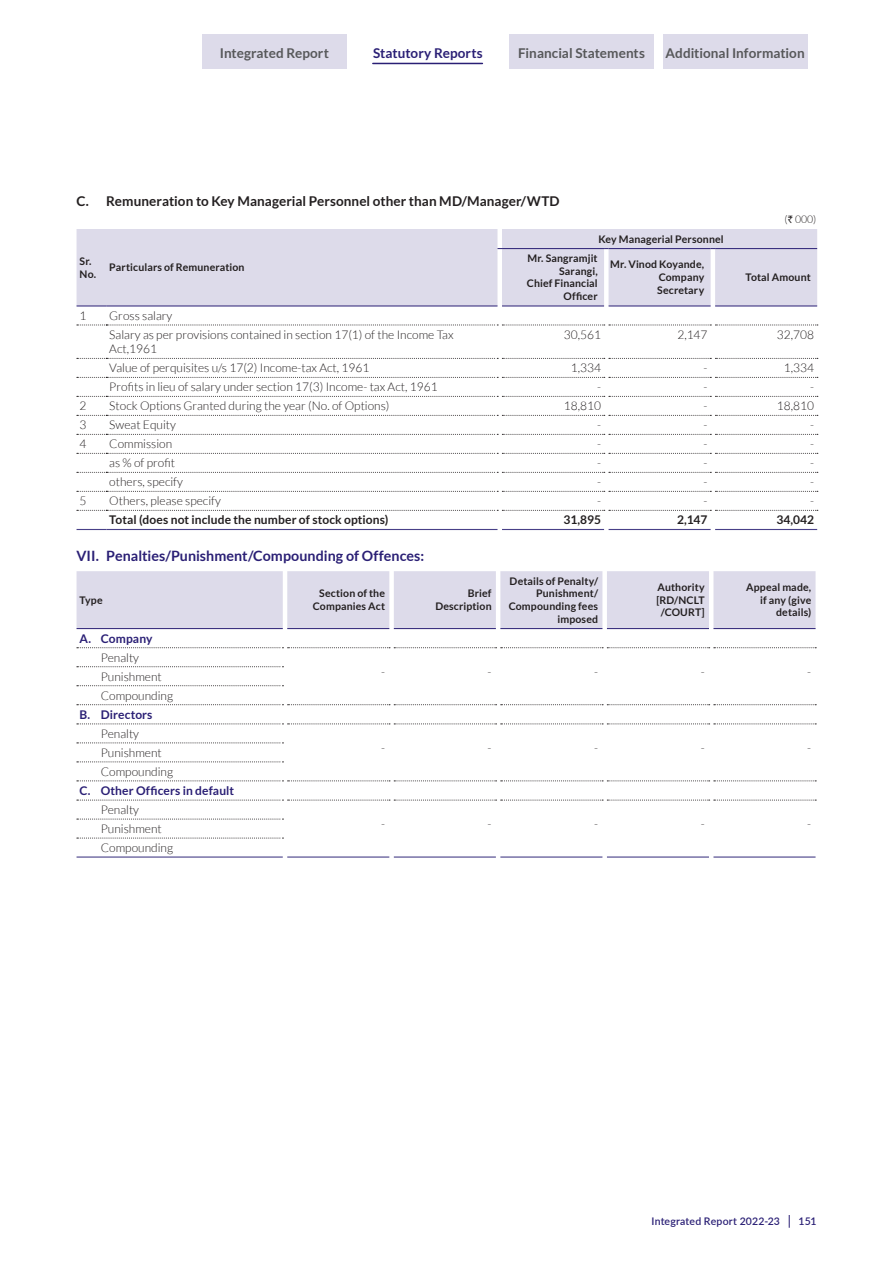
<style>
.page{position:relative;width:893px;height:1263px;background:#fff}
.page>*{position:absolute;margin:0;border:0;box-sizing:border-box;transform-origin:0 0}
.t1{font:700 14.25px "Lato";color:#2a1f75}
.t2{font:700 13.5px "Lato";letter-spacing:.005em;color:#231f20}
.t3{font:700 13.5px "Lato";color:#57585a}
.t4{font:700 13.5px "Lato";letter-spacing:.005em;color:#2a1f75}
.t5{font:300 12px/19px "Lato";color:#231f20}
.t6{font:700 12px "Lato";letter-spacing:.01em;color:#231f20}
.t7{font:700 12px "Lato";letter-spacing:.01em;color:#2a1f75}
.t8{font:700 10.5px/12.6px "Lato";letter-spacing:.01em;color:#231f20;text-align:right}
.t9{font:600 10.5px "Lato";letter-spacing:.02em;color:#2a1f75}
.t10{font:300 10.5px "Lato";color:#231f20}
.s1{font-family:"Rupee";font-weight:400}
</style>
<div class="page">
<div style="left:77px;top:229px;width:740px;height:77px;background:#dddbea"></div>
<svg style="left:77px;top:325px;width:741px;height:1px"></svg>
<svg style="left:77px;top:358px;width:741px;height:1px"></svg>
<svg style="left:77px;top:377px;width:741px;height:1px"></svg>
<svg style="left:77px;top:396px;width:741px;height:1px"></svg>
<svg style="left:77px;top:415px;width:741px;height:1px"></svg>
<svg style="left:77px;top:434px;width:741px;height:1px"></svg>
<svg style="left:77px;top:453px;width:741px;height:1px"></svg>
<svg style="left:77px;top:472px;width:741px;height:1px"></svg>
<svg style="left:77px;top:491px;width:741px;height:1px"></svg>
<svg style="left:77px;top:306px;width:29px;height:1px"></svg>
<hr style="left:106px;top:306px;width:391px;height:1px;background:#2a1f75">
<svg style="left:77px;top:529px;width:29px;height:1px"></svg>
<hr style="left:106px;top:529px;width:391px;height:1px;background:#484088">
<hr style="left:502px;top:529px;width:102px;height:1px;background:#484088">
<hr style="left:609px;top:529px;width:102px;height:1px;background:#484088">
<hr style="left:715px;top:529px;width:102px;height:1px;background:#484088">
<svg style="left:77px;top:510px;width:741px;height:1px"></svg>
<hr style="left:502px;top:306px;width:102px;height:1px;background:#2a1f75">
<hr style="left:609px;top:306px;width:102px;height:1px;background:#2a1f75">
<hr style="left:715px;top:306px;width:102px;height:1px;background:#2a1f75">
<hr style="left:502px;top:248px;width:102px;height:1px;background:#2a1f75">
<hr style="left:609px;top:248px;width:102px;height:1px;background:#2a1f75">
<hr style="left:715px;top:248px;width:102px;height:1px;background:#2a1f75">
<div style="left:77px;top:571px;width:738px;height:58px;background:#dddbea"></div>
<svg style="left:77px;top:647px;width:739px;height:1px"></svg>
<svg style="left:77px;top:666px;width:206px;height:1px"></svg>
<svg style="left:77px;top:685px;width:206px;height:1px"></svg>
<svg style="left:77px;top:704px;width:739px;height:1px"></svg>
<svg style="left:77px;top:724px;width:739px;height:1px"></svg>
<svg style="left:77px;top:743px;width:206px;height:1px"></svg>
<svg style="left:77px;top:762px;width:206px;height:1px"></svg>
<svg style="left:77px;top:781px;width:739px;height:1px"></svg>
<svg style="left:77px;top:800px;width:739px;height:1px"></svg>
<svg style="left:77px;top:819px;width:206px;height:1px"></svg>
<svg style="left:77px;top:838px;width:206px;height:1px"></svg>
<hr style="left:77px;top:628px;width:206px;height:1px;background:#2a1f75">
<hr style="left:287px;top:628px;width:102px;height:1px;background:#2a1f75">
<hr style="left:394px;top:628px;width:102px;height:1px;background:#2a1f75">
<hr style="left:500px;top:628px;width:102px;height:1px;background:#2a1f75">
<hr style="left:607px;top:628px;width:102px;height:1px;background:#2a1f75">
<hr style="left:713px;top:628px;width:102px;height:1px;background:#2a1f75">
<hr style="left:77px;top:856px;width:206px;height:2px;background:#484088">
<hr style="left:287px;top:856px;width:102px;height:2px;background:#484088">
<hr style="left:394px;top:856px;width:102px;height:2px;background:#484088">
<hr style="left:500px;top:856px;width:102px;height:2px;background:#484088">
<hr style="left:607px;top:856px;width:102px;height:2px;background:#484088">
<hr style="left:713px;top:856px;width:102px;height:2px;background:#484088">
<svg style="left:789px;top:1215px;width:1px;height:13px"></svg>
<div style="left:509px;top:35px;width:145px;height:34px;background:#dddbea"></div>
<div style="left:663px;top:35px;width:144px;height:34px;background:#dddbea"></div>
<div style="left:202px;top:35px;width:145px;height:34px;background:#dddbea"></div>
<hr style="left:373px;top:63px;width:109px;height:1px;background:#2a1f75">
<p class="t3" style="left:220px;top:45px;width:111px">Integrated Report</p>
<p class="t4" style="left:373px;top:45px;width:111px">Statutory Reports</p>
<p class="t3" style="left:518px;top:45px;width:128px">Financial Statements</p>
<p class="t3" style="left:666px;top:45px;width:141px">Additional Information</p>
<p class="t2" style="left:77px;top:194px;width:484px">C. Remuneration to Key Managerial Personnel other than MD/Manager/WTD</p>
<p class="t8" style="left:598px;top:232px;width:127px">Key Managerial Personnel</p>
<p class="t8" style="left:80px;top:255px;width:18px;text-align:left">Sr.<br>No.</p>
<p class="t8" style="left:109px;top:261px;width:137px">Particulars of Remuneration</p>
<p class="t8" style="left:527px;top:252px;width:72px">Mr. Sangramjit<br>Sarangi,<br>Chief Financial<br>Officer</p>
<p class="t8" style="left:657px;top:258px;width:49px;text-align:justify;text-indent:-47px">Mr. Vinod Koyande, Company Secretary</p>
<p class="t10" style="left:785px;top:214px;width:33px">(<span class="s1">`</span> 000)</p>
<p class="t8" style="left:745px;top:271px;width:67px">Total Amount</p>
<p class="t5" style="left:80px;top:306px;width:8px">1</p>
<p class="t5" style="left:109px;top:306px;width:346px">Gross salary<br>Salary as per provisions contained in section 17(1) of the Income Tax</p>
<p class="t5" style="left:109px;top:339px;width:49px">Act,1961</p>
<p class="t5" style="left:564px;top:325px;width:39px">30,561</p>
<p class="t5" style="left:677px;top:325px;width:32px">2,147</p>
<p class="t5" style="left:777px;top:325px;width:39px">32,708</p>
<p class="t5" style="left:109px;top:358px;width:262px">Value of perquisites u/s 17(2) Income-tax Act, 1961</p>
<p class="t5" style="left:571px;top:358px;width:32px">1,334</p>
<p class="t5" style="left:704px;top:358px;width:5px">-</p>
<p class="t5" style="left:784px;top:358px;width:32px">1,334</p>
<p class="t5" style="left:109px;top:377px;width:330px">Profits in lieu of salary under section 17(3) Income- tax Act, 1961</p>
<p class="t5" style="left:597px;top:377px;width:5px">-</p>
<p class="t5" style="left:704px;top:377px;width:5px">-</p>
<p class="t5" style="left:810px;top:377px;width:5px">-</p>
<p class="t5" style="left:80px;top:396px;width:8px">2</p>
<p class="t5" style="left:109px;top:396px;width:282px">Stock Options Granted during the year (No. of Options)</p>
<p class="t5" style="left:564px;top:396px;width:39px">18,810</p>
<p class="t5" style="left:704px;top:396px;width:5px">-</p>
<p class="t5" style="left:777px;top:396px;width:39px">18,810</p>
<p class="t5" style="left:80px;top:415px;width:8px">3</p>
<p class="t5" style="left:109px;top:415px;width:68px">Sweat Equity</p>
<p class="t5" style="left:597px;top:415px;width:5px">-</p>
<p class="t5" style="left:704px;top:415px;width:5px">-</p>
<p class="t5" style="left:810px;top:415px;width:5px">-</p>
<p class="t5" style="left:80px;top:434px;width:8px">4</p>
<p class="t5" style="left:109px;top:434px;width:64px">Commission</p>
<p class="t5" style="left:597px;top:434px;width:5px">-</p>
<p class="t5" style="left:704px;top:434px;width:5px">-</p>
<p class="t5" style="left:810px;top:434px;width:5px">-</p>
<p class="t5" style="left:109px;top:453px;width:67px">as % of profit</p>
<p class="t5" style="left:597px;top:453px;width:5px">-</p>
<p class="t5" style="left:704px;top:453px;width:5px">-</p>
<p class="t5" style="left:810px;top:453px;width:5px">-</p>
<p class="t5" style="left:109px;top:472px;width:75px">others, specify</p>
<p class="t5" style="left:597px;top:472px;width:5px">-</p>
<p class="t5" style="left:704px;top:472px;width:5px">-</p>
<p class="t5" style="left:810px;top:472px;width:5px">-</p>
<p class="t5" style="left:80px;top:491px;width:8px">5</p>
<p class="t5" style="left:109px;top:491px;width:113px">Others, please specify</p>
<p class="t5" style="left:597px;top:491px;width:5px">-</p>
<p class="t5" style="left:704px;top:491px;width:5px">-</p>
<p class="t5" style="left:810px;top:491px;width:5px">-</p>
<p class="t6" style="left:109px;top:513px;width:281px">Total (does not include the number of stock options)</p>
<p class="t6" style="left:563px;top:513px;width:39px">31,895</p>
<p class="t6" style="left:677px;top:513px;width:32px">2,147</p>
<p class="t6" style="left:777px;top:513px;width:39px">34,042</p>
<p class="t1" style="left:77px;top:548px;width:349px">VII. Penalties/Punishment/Compounding of Offences:</p>
<p class="t8" style="left:80px;top:593px;width:25px">Type</p>
<p class="t8" style="left:313px;top:587px;width:74px">Section of the<br>Companies Act</p>
<p class="t8" style="left:435px;top:587px;width:58px">Brief<br>Description</p>
<p class="t8" style="left:509px;top:574px;width:91px">Details of Penalty/<br>Punishment/<br>Compounding fees imposed</p>
<p class="t8" style="left:656px;top:581px;width:50px;text-align:center">Authority [RD/NCLT /COURT]</p>
<p class="t8" style="left:746px;top:581px;width:67px">Appeal made, if any (give details)</p>
<p class="t7" style="left:80px;top:631px;width:74px">A. Company</p>
<p class="t5" style="left:101px;top:648px;width:40px">Penalty</p>
<p class="t5" style="left:101px;top:667px;width:74px">Punishment<br>Compounding</p>
<p class="t7" style="left:80px;top:707px;width:75px">B. Directors</p>
<p class="t5" style="left:101px;top:724px;width:40px">Penalty</p>
<p class="t5" style="left:101px;top:743px;width:74px">Punishment<br>Compounding</p>
<p class="t7" style="left:80px;top:784px;width:156px">C. Other Officers in default</p>
<p class="t5" style="left:101px;top:800px;width:40px">Penalty</p>
<p class="t5" style="left:101px;top:819px;width:74px">Punishment<br>Compounding</p>
<p class="t5" style="left:381px;top:662px;width:5px">-</p>
<p class="t5" style="left:488px;top:662px;width:5px">-</p>
<p class="t5" style="left:594px;top:662px;width:5px">-</p>
<p class="t5" style="left:701px;top:662px;width:5px">-</p>
<p class="t5" style="left:807px;top:662px;width:5px">-</p>
<p class="t5" style="left:381px;top:738px;width:5px">-</p>
<p class="t5" style="left:488px;top:738px;width:5px">-</p>
<p class="t5" style="left:594px;top:738px;width:5px">-</p>
<p class="t5" style="left:701px;top:738px;width:5px">-</p>
<p class="t5" style="left:807px;top:738px;width:5px">-</p>
<p class="t5" style="left:381px;top:814px;width:5px">-</p>
<p class="t5" style="left:488px;top:814px;width:5px">-</p>
<p class="t5" style="left:594px;top:814px;width:5px">-</p>
<p class="t5" style="left:701px;top:814px;width:5px">-</p>
<p class="t5" style="left:807px;top:814px;width:5px">-</p>
<p class="t9" style="left:651px;top:1214px;width:130px">Integrated Report 2022-23</p>
<p class="t9" style="left:799px;top:1214px;width:19px">151</p>
</div>
